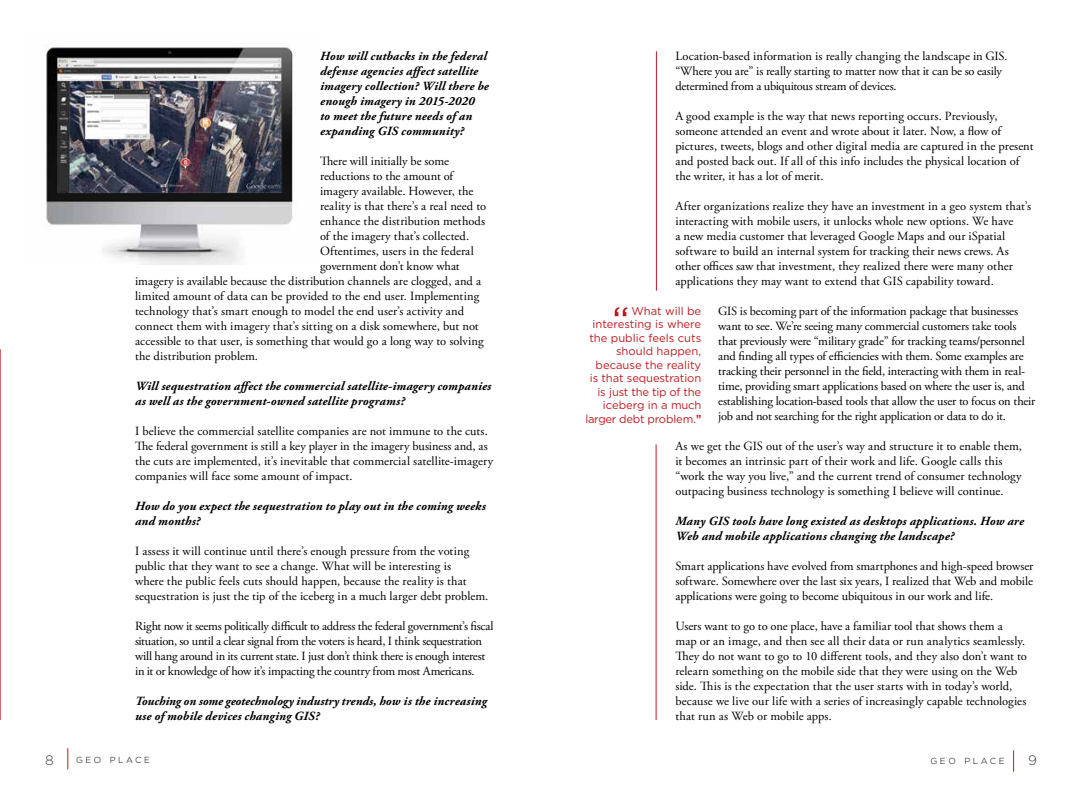
<style>
.page{position:relative;width:1080px;height:810px;background:#fff}
.page>*{position:absolute;margin:0;border:0;box-sizing:border-box;transform-origin:0 0}
.t1{font:300 13.75px "Gotham";color:#414042}
.t2{font:12.5px/15px "Adobe Garamond Pro";color:#000}
.t3{font:italic 700 12.5px/15px "Adobe Garamond Pro";letter-spacing:.015em;color:#000}
.t4{font:12.5px/15px "Adobe Garamond Pro";letter-spacing:-.02em;color:#000}
.t5{font:11.25px/13.5px "Gotham";color:#bd1b21;text-align:right}
.t6{font:300 8.75px "Gotham";letter-spacing:.285em;color:#000}
.s1{font-family:"Helvetica Neue";font-weight:700}
</style>
<div class="page">
<svg style="left:1013px;top:750px;width:1px;height:22px"></svg>
<svg style="left:68px;top:748px;width:1px;height:21px"></svg>
<hr style="left:0;top:349px;width:1px;height:371px;background:#bd1b21">
<hr style="left:656px;top:51px;width:1px;height:240px;background:#bd1b21">
<hr style="left:656px;top:444px;width:1px;height:276px;background:#bd1b21">
<svg style="left:615px;top:307px;width:13px;height:9px"></svg>
<img style="left:46px;top:44px;width:249px;height:221px">
<p class="t3" style="left:320px;top:49px;width:170px">How will cutbacks in the federal defense agencies affect satellite imagery collection? Will there be enough imagery in 2015-2020<br>to meet the future needs of an expanding GIS community?</p>
<p class="t2" style="left:320px;top:154px;width:131px">There will initially be some</p>
<p class="t2" style="left:320px;top:169px;width:135px">reductions to the amount of</p>
<p class="t2" style="left:320px;top:184px;width:155px">imagery available. However, the</p>
<p class="t2" style="left:320px;top:199px;width:168px">reality is that there’s a real need to</p>
<p class="t2" style="left:320px;top:214px;width:167px">enhance the distribution methods</p>
<p class="t2" style="left:320px;top:229px;width:151px">of the imagery that’s collected.</p>
<p class="t2" style="left:320px;top:244px;width:155px">Oftentimes, users in the federal</p>
<p class="t2" style="left:320px;top:259px;width:141px">government don’t know what</p>
<p class="t2" style="left:135px;top:274px;width:348px">imagery is available because the distribution channels are clogged, and a</p>
<p class="t2" style="left:135px;top:289px;width:346px">limited amount of data can be provided to the end user. Implementing</p>
<p class="t2" style="left:135px;top:304px;width:331px">technology that’s smart enough to model the end user’s activity and</p>
<p class="t2" style="left:135px;top:319px;width:345px">connect them with imagery that’s sitting on a disk somewhere, but not</p>
<p class="t2" style="left:135px;top:334px;width:350px">accessible to that user, is something that would go a long way to solving</p>
<p class="t2" style="left:135px;top:349px;width:125px">the distribution problem.</p>
<p class="t3" style="left:135px;top:379px;width:358px">Will sequestration affect the commercial satellite-imagery companies as well as the government-owned satellite programs?</p>
<p class="t2" style="left:135px;top:424px;width:360px">I believe the commercial satellite companies are not immune to the cuts.<br>The federal government is still a key player in the imagery business and, as the cuts are implemented, it’s inevitable that commercial satellite-imagery companies will face some amount of impact.</p>
<p class="t3" style="left:135px;top:499px;width:352px">How do you expect the sequestration to play out in the coming weeks and months?</p>
<p class="t2" style="left:135px;top:544px;width:355px">I assess it will continue until there’s enough pressure from the voting public that they want to see a change. What will be interesting is<br>where the public feels cuts should happen, because the reality is that sequestration is just the tip of the iceberg in a much larger debt problem.</p>
<p class="t4" style="left:135px;top:619px;width:360px">Right now it seems politically difficult to address the federal government’s fiscal situation, so until a clear signal from the voters is heard, I think sequestration will hang around in its current state. I just don’t think there is enough interest in it or knowledge of how it’s impacting the country from most Americans.</p>
<p class="t3" style="left:135px;top:694px;width:354px">Touching on some geotechnology industry trends, how is the increasing use of mobile devices changing GIS?</p>
<p class="t2" style="left:675px;top:49px;width:334px">Location-based information is really changing the landscape in GIS. “Where you are” is really starting to matter now that it can be so easily determined from a ubiquitous stream of devices.</p>
<p class="t2" style="left:675px;top:109px;width:360px">A good example is the way that news reporting occurs. Previously, someone attended an event and wrote about it later. Now, a flow of pictures, tweets, blogs and other digital media are captured in the present and posted back out. If all of this info includes the physical location of the writer, it has a lot of merit.</p>
<p class="t2" style="left:675px;top:199px;width:357px">After organizations realize they have an investment in a geo system that’s interacting with mobile users, it unlocks whole new options. We have<br>a new media customer that leveraged Google Maps and our iSpatial software to build an internal system for tracking their news crews. As other offices saw that investment, they realized there were many other applications they may want to extend that GIS capability toward.</p>
<p class="t2" style="left:718px;top:304px;width:319px">GIS is becoming part of the information package that businesses want to see. We’re seeing many commercial customers take tools that previously were “military grade” for tracking teams/personnel and finding all types of efficiencies with them. Some examples are tracking their personnel in the field, interacting with them in real&shy;time, providing smart applications based on where the user is, and establishing location-based tools that allow the user to focus on their job and not searching for the right application or data to do it.</p>
<p class="t2" style="left:675px;top:439px;width:348px">As we get the GIS out of the user’s way and structure it to enable them, it becomes an intrinsic part of their work and life. Google calls this “work the way you live,” and the current trend of consumer technology outpacing business technology is something I believe will continue.</p>
<p class="t3" style="left:675px;top:514px;width:350px">Many GIS tools have long existed as desktops applications. How are<br>Web and mobile applications changing the landscape?</p>
<p class="t2" style="left:675px;top:559px;width:360px;text-align:justify">Smart applications have evolved from smartphones and high-speed browser software. Somewhere over the last six years, I realized that Web and mobile applications were going to become ubiquitous in our work and life.</p>
<p class="t2" style="left:675px;top:619px;width:353px">Users want to go to one place, have a familiar tool that shows them a map or an image, and then see all their data or run analytics seamlessly.<br>They do not want to go to 10 different tools, and they also don’t want to relearn something on the mobile side that they were using on the Web side. This is the expectation that the user starts with in today’s world, because we live our life with a series of increasingly capable technologies that run as Web or mobile apps.</p>
<p class="t5" style="left:585px;top:304px;width:117px">What will be interesting is where the public feels cuts should happen, because the reality is that sequestration is just the tip of the iceberg in a much larger debt problem.<span class="s1">”</span></p>
<p class="t1" style="left:45px;top:751px;width:10px">8</p>
<p class="t6" style="left:76px;top:754px;width:76px">GEO PLACE</p>
<p class="t1" style="left:1028px;top:752px;width:10px">9</p>
<p class="t6" style="left:931px;top:756px;width:76px">GEO PLACE</p>
</div>
